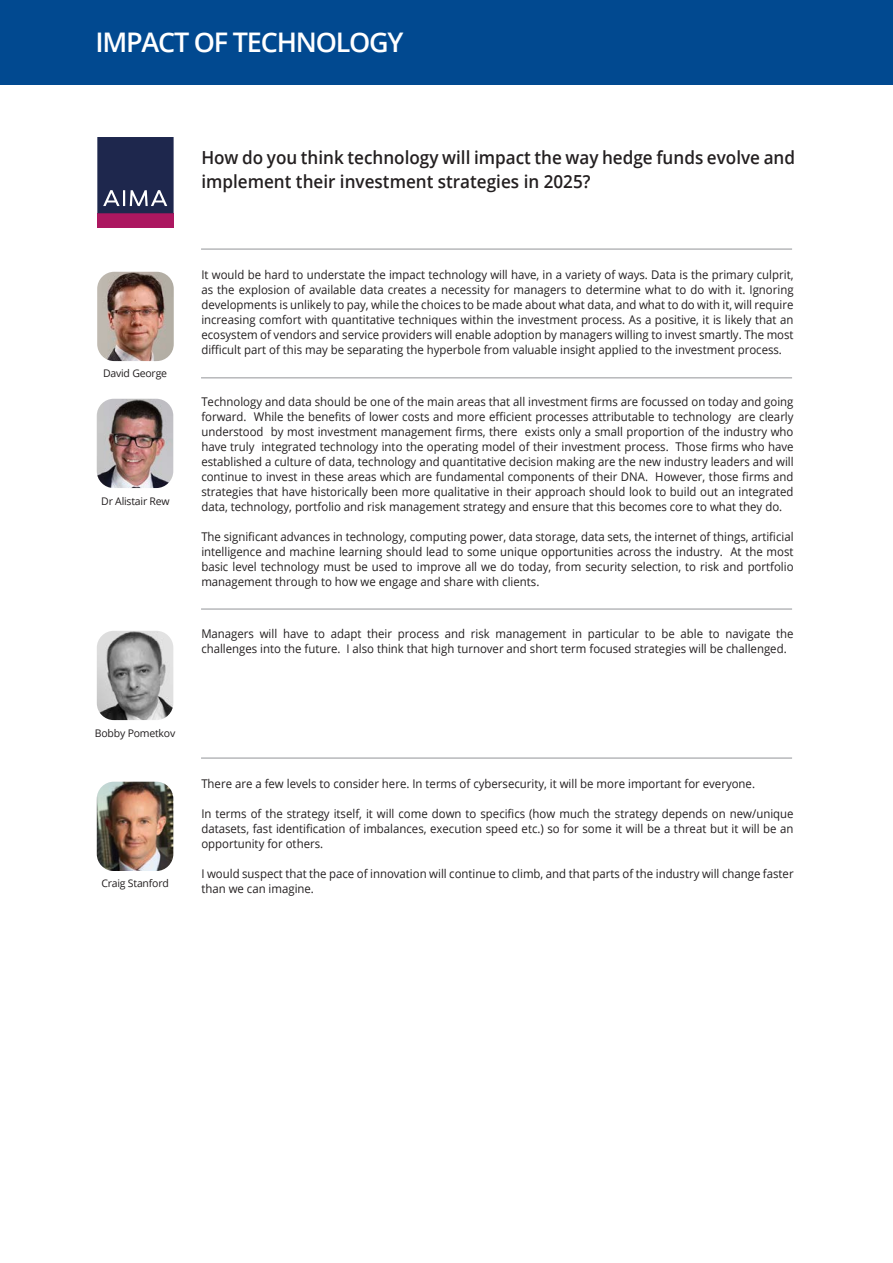
<style>
.page{position:relative;width:893px;height:1263px;background:#fff}
.page>*{position:absolute;margin:0;border:0;box-sizing:border-box;transform-origin:0 0}
.t1{font:600 27px "Open Sans";letter-spacing:-.045em;color:#fff}
.t2{font:600 18px/24px "Open Sans";color:#231f20;scale:.95 1}
.t3{font:12px/15px "Open Sans";color:#231f20;text-align:justify;scale:.95 1}
.t4{font:10.5px "Open Sans";letter-spacing:-.02em;color:#231f20}
</style>
<div class="page">
<div style="left:0;top:0;width:893px;height:85px;background:#014990"></div>
<img style="left:97px;top:399px;width:76px;height:89px">
<img style="left:97px;top:782px;width:76px;height:89px">
<hr style="left:201px;top:377px;width:591px;height:1px;background:#939598">
<hr style="left:201px;top:609px;width:591px;height:1px;background:#939598">
<hr style="left:201px;top:758px;width:591px;height:1px;background:#939598">
<hr style="left:201px;top:249px;width:591px;height:1px;background:#939598">
<img style="left:97px;top:631px;width:76px;height:89px">
<img style="left:97px;top:272px;width:77px;height:89px">
<div style="left:97px;top:213px;width:77px;height:15px;background:#ac1760"></div>
<svg style="left:97px;top:137px;width:77px;height:76px;background:#2d3558"></svg>
<h1 class="t1" style="left:95px;top:24px;width:310px">IMPACT OF TECHNOLOGY</h1>
<h2 class="t2" style="left:201px;top:145px;width:627px">How do you think technology will impact the way hedge funds evolve and implement their investment strategies in 2025?</h2>
<p class="t4" style="left:103px;top:366px;width:66px">David George</p>
<p class="t4" style="left:101px;top:494px;width:70px">Dr Alistair Rew</p>
<p class="t3" style="left:201px;top:267px;width:625px">It would be hard to understate the impact technology will have, in a variety of ways. Data is the primary culprit, as the explosion of available data creates a necessity for managers to determine what to do with it. Ignoring developments is unlikely to pay, while the choices to be made about what data, and what to do with it, will require increasing comfort with quantitative techniques within the investment process. As a positive, it is likely that an ecosystem of vendors and service providers will enable adoption by managers willing to invest smartly. The most difficult part of this may be separating the hyperbole from valuable insight applied to the investment process.</p>
<p class="t3" style="left:201px;top:394px;width:625px">Technology and data should be one of the main areas that all investment firms are focussed on today and going forward. While the benefits of lower costs and more efficient processes attributable to technology are clearly understood by most investment management firms, there exists only a small proportion of the industry who have truly integrated technology into the operating model of their investment process. Those firms who have established a culture of data, technology and quantitative decision making are the new industry leaders and will continue to invest in these areas which are fundamental components of their DNA. However, those firms and strategies that have historically been more qualitative in their approach should look to build out an integrated data, technology, portfolio and risk management strategy and ensure that this becomes core to what they do.</p>
<p class="t3" style="left:201px;top:529px;width:625px">The significant advances in technology, computing power, data storage, data sets, the internet of things, artificial intelligence and machine learning should lead to some unique opportunities across the industry. At the most basic level technology must be used to improve all we do today, from security selection, to risk and portfolio management through to how we engage and share with clients.</p>
<p class="t3" style="left:201px;top:626px;width:625px">Managers will have to adapt their process and risk management in particular to be able to navigate the challenges into the future. I also think that high turnover and short term focused strategies will be challenged.</p>
<p class="t4" style="left:95px;top:725px;width:82px">Bobby Pometkov</p>
<p class="t4" style="left:101px;top:876px;width:69px">Craig Stanford</p>
<p class="t3" style="left:201px;top:776px;width:584px">There are a few levels to consider here. In terms of cybersecurity, it will be more important for everyone.</p>
<p class="t3" style="left:201px;top:806px;width:625px">In terms of the strategy itself, it will come down to specifics (how much the strategy depends on new/unique datasets, fast identification of imbalances, execution speed etc.) so for some it will be a threat but it will be an opportunity for others.</p>
<p class="t3" style="left:201px;top:866px;width:625px">I would suspect that the pace of innovation will continue to climb, and that parts of the industry will change faster than we can imagine.</p>
</div>
